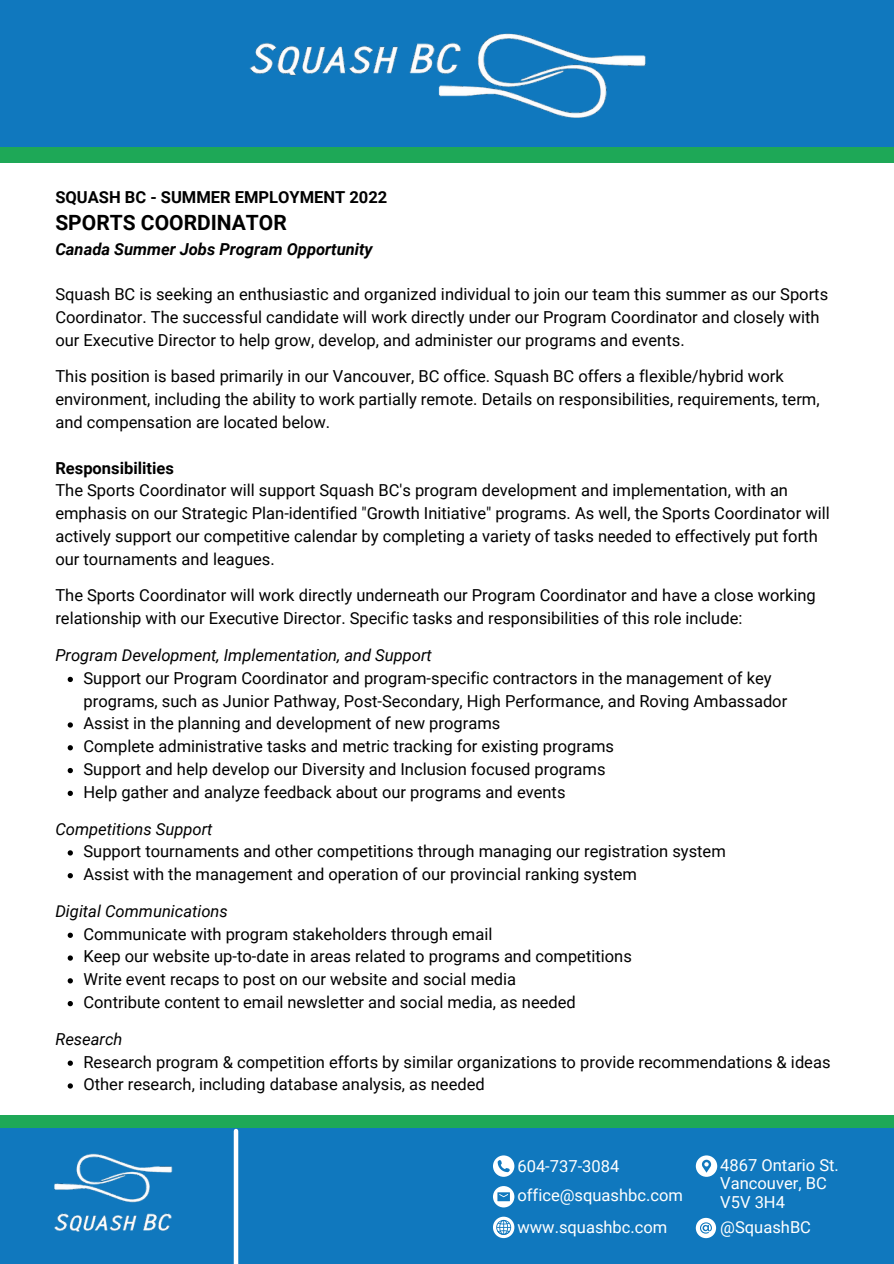
<style>
.page{position:relative;width:894px;height:1264px;background:#fff}
.page>*{position:absolute;margin:0;border:0;box-sizing:border-box;transform-origin:0 0}
.t1{font:700 21px "Roboto";color:#000}
.t2{font:16.5px/22.8px "Roboto";color:#000}
.t3{font:italic 16.5px "Roboto";color:#000}
.t4{font:16.5px "Roboto";color:#fff}
.t5{font:700 16.5px "Roboto";color:#000}
.t6{font:italic 700 16.5px "Roboto";color:#000}
</style>
<div class="page">
<div style="left:0;top:1115px;width:893px;height:148px;background:#1ea857"></div>
<div style="left:0;top:1128px;width:893px;height:135px;background:#1078be"></div>
<img style="left:54px;top:1153px;width:119px;height:79px">
<svg style="left:493px;top:1155px;width:21px;height:21px"></svg>
<svg style="left:695px;top:1155px;width:22px;height:21px"></svg>
<svg style="left:493px;top:1185px;width:21px;height:22px"></svg>
<svg style="left:497px;top:1192px;width:13px;height:9px"></svg>
<svg style="left:493px;top:1216px;width:21px;height:21px"></svg>
<svg style="left:695px;top:1217px;width:21px;height:21px"></svg>
<hr style="left:234px;top:1130px;width:4px;height:133px;background:#fff">
<div style="left:0;top:16px;width:893px;height:147px;background:#1ea857"></div>
<div style="left:0;top:0;width:893px;height:146px;background:#1078be"></div>
<img style="left:248px;top:33px;width:397px;height:114px">
<svg style="left:68px;top:676px;width:5px;height:6px"></svg>
<svg style="left:68px;top:722px;width:5px;height:5px"></svg>
<svg style="left:68px;top:745px;width:5px;height:5px"></svg>
<svg style="left:68px;top:768px;width:5px;height:5px"></svg>
<svg style="left:68px;top:790px;width:5px;height:6px"></svg>
<svg style="left:68px;top:850px;width:5px;height:5px"></svg>
<svg style="left:68px;top:873px;width:5px;height:5px"></svg>
<svg style="left:68px;top:932px;width:5px;height:5px"></svg>
<svg style="left:68px;top:955px;width:5px;height:5px"></svg>
<svg style="left:68px;top:978px;width:5px;height:5px"></svg>
<svg style="left:68px;top:1001px;width:5px;height:5px"></svg>
<svg style="left:68px;top:1060px;width:5px;height:5px"></svg>
<svg style="left:68px;top:1083px;width:5px;height:5px"></svg>
<p class="t5" style="left:55px;top:187px;width:333px">SQUASH BC - SUMMER EMPLOYMENT 2022</p>
<p class="t1" style="left:55px;top:210px;width:233px">SPORTS COORDINATOR</p>
<p class="t6" style="left:55px;top:239px;width:319px">Canada Summer Jobs Program Opportunity</p>
<p class="t2" style="left:55px;top:283px;width:774px">Squash BC is seeking an enthusiastic and organized individual to join our team this summer as our Sports<br>Coordinator. The successful candidate will work directly under our Program Coordinator and closely with our Executive Director to help grow, develop, and administer our programs and events.</p>
<p class="t2" style="left:55px;top:365px;width:765px">This position is based primarily in our Vancouver, BC office. Squash BC offers a flexible/hybrid work environment, including the ability to work partially remote. Details on responsibilities, requirements, term, and compensation are located below.</p>
<p class="t5" style="left:55px;top:458px;width:120px">Responsibilities</p>
<p class="t2" style="left:55px;top:479px;width:775px">The Sports Coordinator will support Squash BC's program development and implementation, with an emphasis on our Strategic Plan-identified "Growth Initiative" programs. As well, the Sports Coordinator will actively support our competitive calendar by completing a variety of tasks needed to effectively put forth our tournaments and leagues.</p>
<p class="t2" style="left:55px;top:584px;width:761px">The Sports Coordinator will work directly underneath our Program Coordinator and have a close working relationship with our Executive Director. Specific tasks and responsibilities of this role include:</p>
<p class="t3" style="left:55px;top:645px;width:378px">Program Development, Implementation, and Support</p>
<p class="t2" style="left:83px;top:666px;width:705px">Support our Program Coordinator and program-specific contractors in the management of key programs, such as Junior Pathway, Post-Secondary, High Performance, and Roving Ambassador</p>
<p class="t2" style="left:83px;top:712px;width:418px">Assist in the planning and development of new programs</p>
<p class="t2" style="left:83px;top:735px;width:532px">Complete administrative tasks and metric tracking for existing programs</p>
<p class="t2" style="left:83px;top:758px;width:523px">Support and help develop our Diversity and Inclusion focused programs</p>
<p class="t2" style="left:83px;top:780px;width:483px">Help gather and analyze feedback about our programs and events</p>
<p class="t3" style="left:55px;top:819px;width:159px">Competitions Support</p>
<p class="t2" style="left:83px;top:840px;width:643px">Support tournaments and other competitions through managing our registration system</p>
<p class="t2" style="left:83px;top:863px;width:555px">Assist with the management and operation of our provincial ranking system</p>
<p class="t3" style="left:55px;top:901px;width:174px">Digital Communications</p>
<p class="t2" style="left:83px;top:922px;width:410px">Communicate with program stakeholders through email</p>
<p class="t2" style="left:83px;top:945px;width:549px">Keep our website up-to-date in areas related to programs and competitions</p>
<p class="t2" style="left:83px;top:968px;width:434px">Write event recaps to post on our website and social media</p>
<p class="t2" style="left:83px;top:990px;width:493px">Contribute content to email newsletter and social media, as needed</p>
<p class="t3" style="left:55px;top:1029px;width:69px">Research</p>
<p class="t2" style="left:83px;top:1050px;width:748px">Research program &amp; competition efforts by similar organizations to provide recommendations &amp; ideas</p>
<p class="t2" style="left:83px;top:1073px;width:402px">Other research, including database analysis, as needed</p>
<p class="t4" style="left:517px;top:1156px;width:103px">604-737-3084</p>
<p class="t4" style="left:720px;top:1156px;width:120px">4867 Ontario St.</p>
<p class="t4" style="left:720px;top:1174px;width:108px">Vancouver, BC</p>
<p class="t4" style="left:720px;top:1192px;width:66px">V5V 3H4</p>
<p class="t4" style="left:517px;top:1185px;width:167px">office@squashbc.com</p>
<p class="t4" style="left:517px;top:1217px;width:151px">www.squashbc.com</p>
<p class="t4" style="left:720px;top:1217px;width:92px">@SquashBC</p>
</div>
